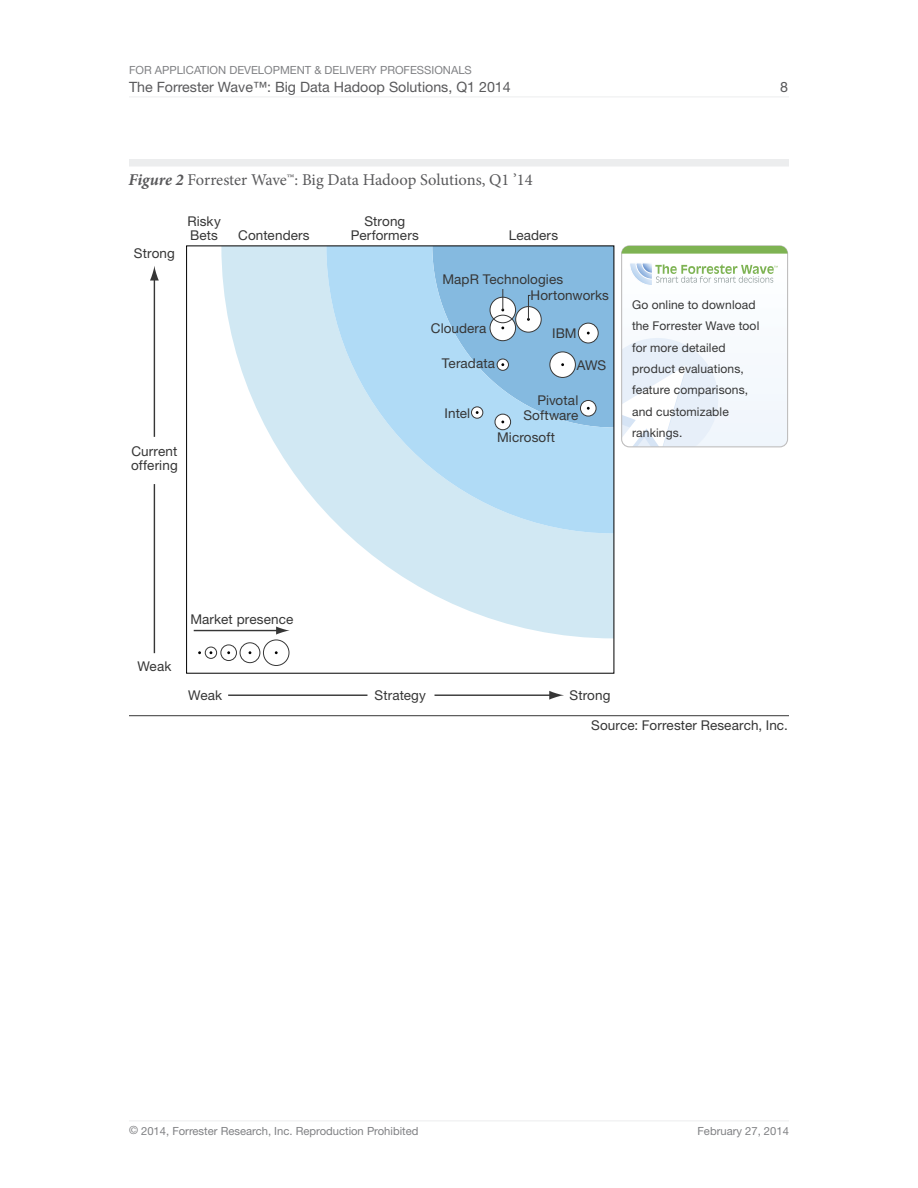
<style>
.page{position:relative;width:918px;height:1188px;background:#fff}
.page>*{position:absolute;margin:0;border:0;box-sizing:border-box;transform-origin:0 0}
.t1{font:16.5px "Minion Pro";letter-spacing:-.005em;color:#59595b}
.t2{font:14.25px "Helvetica Neue LT Std";color:#59595b}
.t3{font:13.5px/14.2px "Helvetica Neue LT Std";letter-spacing:.01em;color:#363636}
.t4{font:12px/21.3px "Helvetica Neue LT Std";letter-spacing:.01em;color:#363636}
.t5{font:11.25px "Helvetica Neue LT Std";color:#808184}
.s1{font-weight:700;font-style:italic}
</style>
<div class="page">
<hr style="left:129px;top:97px;width:660px;height:1px;background:#ecedee">
<hr style="left:129px;top:1120px;width:660px;height:1px;background:#ecedee">
<div style="left:129px;top:159px;width:660px;height:7px;background:#ecedee"></div>
<hr style="left:129px;top:715px;width:660px;height:1px;background:#373737">
<svg style="left:622px;top:246px;width:166px;height:201px"></svg>
<svg style="left:221px;top:248px;width:391px;height:390px;fill:#d1e8f3"></svg>
<svg style="left:326px;top:248px;width:286px;height:285px;background:#bcdff4"></svg>
<hr style="left:228px;top:695px;width:139px;height:1px;background:#363636">
<hr style="left:435px;top:695px;width:117px;height:1px;background:#363636">
<svg style="left:549px;top:691px;width:15px;height:9px"></svg>
<hr style="left:154px;top:484px;width:1px;height:169px;background:#363636">
<hr style="left:154px;top:278px;width:1px;height:159px;background:#363636">
<svg style="left:150px;top:266px;width:9px;height:15px"></svg>
<hr style="left:194px;top:630px;width:85px;height:1px;background:#363636">
<svg style="left:276px;top:627px;width:14px;height:8px"></svg>
<svg style="left:495px;top:414px;width:16px;height:16px"></svg>
<div style="left:495px;top:414px;width:16px;height:16px;border:1px solid #373737;border-radius:50%"></div>
<svg style="left:205px;top:647px;width:12px;height:11px"></svg>
<div style="left:205px;top:647px;width:12px;height:12px;border:1px solid #373737;border-radius:50%"></div>
<div style="left:221px;top:645px;width:16px;height:16px;border:1px solid #373737;border-radius:50%"></div>
<div style="left:240px;top:642px;width:20px;height:21px;border:1px solid #373737;border-radius:50%"></div>
<div style="left:263px;top:640px;width:26px;height:26px;border:1px solid #373737;border-radius:50%"></div>
<svg style="left:432px;top:246px;width:182px;height:181px;background:#95c2e2"></svg>
<p class="t5" style="left:129px;top:63px;width:344px">For Application Development &amp; Delivery Professionals</p>
<p class="t2" style="left:129px;top:78px;width:383px">The Forrester Wave™: Big Data Hadoop Solutions, Q1 2014</p>
<p class="t2" style="left:780px;top:78px;width:9px">8</p>
<p class="t1" style="left:129px;top:168px;width:406px"><span class="s1">Figure 2</span> Forrester Wave™: Big Data Hadoop Solutions, Q1 ’14</p>
<p class="t3" style="left:134px;top:246px;width:42px">Strong</p>
<p class="t3" style="left:187px;top:214px;width:35px">Risky<br>Bets</p>
<p class="t3" style="left:131px;top:443px;width:48px">Current offering</p>
<p class="t3" style="left:351px;top:214px;width:70px;text-align:center">Strong<br>Performers</p>
<p class="t3" style="left:238px;top:227px;width:73px">Contenders</p>
<p class="t3" style="left:509px;top:227px;width:51px">Leaders</p>
<p class="t3" style="left:442px;top:272px;width:122px">MapR Technologies</p>
<p class="t3" style="left:431px;top:321px;width:57px">Cloudera</p>
<p class="t3" style="left:442px;top:356px;width:55px">Teradata</p>
<p class="t3" style="left:445px;top:406px;width:27px">Intel</p>
<p class="t3" style="left:531px;top:288px;width:80px">Hortonworks</p>
<p class="t3" style="left:552px;top:326px;width:26px">IBM</p>
<p class="t3" style="left:577px;top:358px;width:31px">AWS</p>
<p class="t3" style="left:523px;top:393px;width:56px;text-align:right">Pivotal<br>Software</p>
<p class="t3" style="left:497px;top:430px;width:59px">Microsoft</p>
<p class="t4" style="left:632px;top:294px;width:129px">Go online to download the Forrester Wave tool for more detailed product evaluations, feature comparisons, and customizable rankings.</p>
<p class="t3" style="left:137px;top:659px;width:35px">Weak</p>
<p class="t3" style="left:190px;top:611px;width:105px">Market presence</p>
<p class="t3" style="left:188px;top:688px;width:35px">Weak</p>
<p class="t3" style="left:375px;top:688px;width:53px">Strategy</p>
<p class="t3" style="left:570px;top:688px;width:42px">Strong</p>
<p class="t3" style="left:591px;top:718px;width:198px">Source: Forrester Research, Inc.</p>
<p class="t5" style="left:129px;top:1124px;width:291px">© 2014, Forrester Research, Inc. Reproduction Prohibited</p>
<p class="t5" style="left:698px;top:1124px;width:93px">February 27, 2014</p>
</div>
